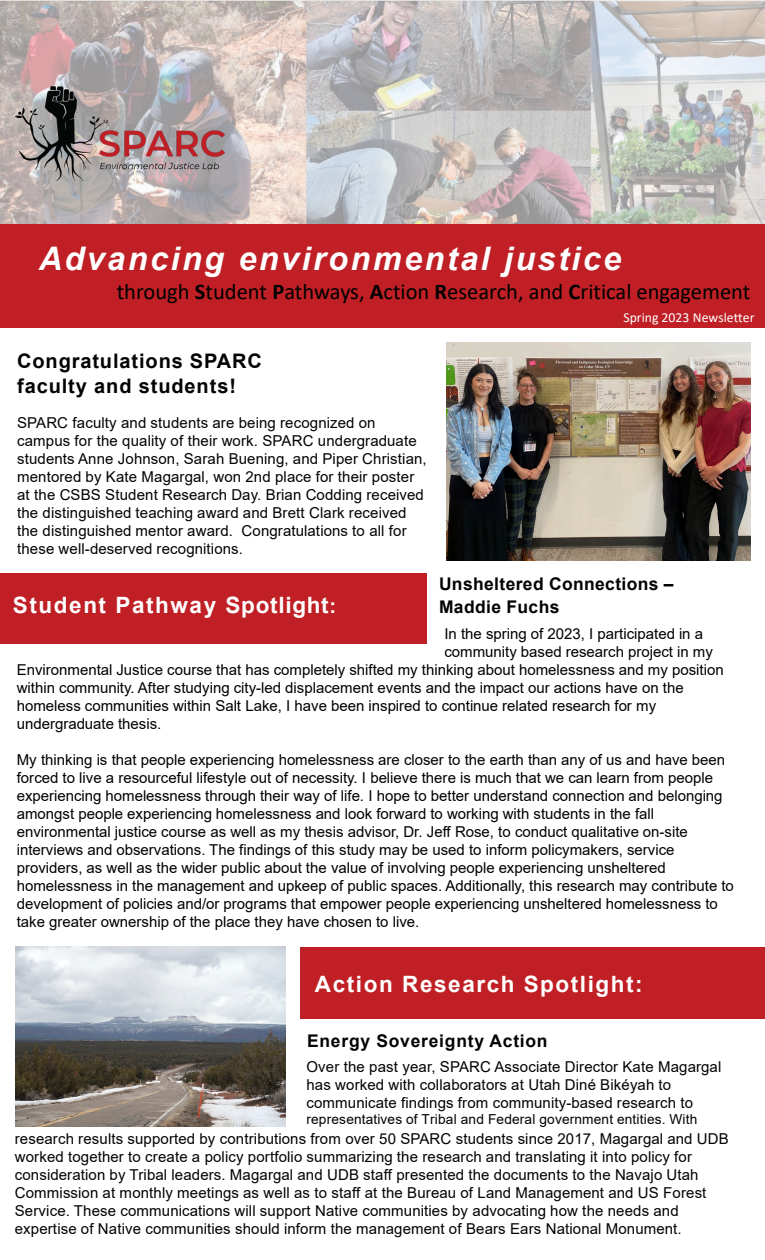
<style>
.page{position:relative;width:765px;height:1260px;background:#fff}
.page>*{position:absolute;margin:0;border:0;box-sizing:border-box;transform-origin:0 0}
.t1{font:italic 700 32.5px "Arial";letter-spacing:.075em;color:#fff}
.t2{font:22.5px "Calibri";color:#000}
.t3{font:700 22.5px "Arial";letter-spacing:.07em;color:#fff}
.t4{font:700 20px "Arial";letter-spacing:.045em;color:#020302}
.t5{font:700 17.5px "Arial";letter-spacing:.025em;color:#020302}
.t6{font:700 17.5px "Arial";letter-spacing:.045em;color:#020302}
.t7{font:15px/18px "Arial";color:#000}
.t8{font:15px/18px "Arial";letter-spacing:.01em;color:#020302}
.t9{font:13.75px "Arial";letter-spacing:.01em;color:#020302}
.t10{font:13.75px "Calibri";color:#fff}
.s1{font-weight:700}
.s2{font-size:20px}
</style>
<div class="page">
<img style="left:0;top:1px;width:765px;height:223px">
<div style="left:0;top:224px;width:765px;height:104px;background:#c02025"></div>
<img style="left:12px;top:75px;width:224px;height:118px">
<div style="left:0;top:574px;width:427px;height:70px;background:#c02025"></div>
<img style="left:446px;top:342px;width:305px;height:218px">
<img style="left:15px;top:947px;width:270px;height:180px">
<div style="left:300px;top:948px;width:465px;height:71px;background:#c02025"></div>
<p class="t1" style="left:39px;top:237px;width:584px">Advancing environmental justice</p>
<p class="t2" style="left:117px;top:276px;width:635px">through <span class="s1">S</span>tudent <span class="s1">P</span>athways, <span class="s1">A</span>ction <span class="s1">R</span>esearch, and <span class="s1">C</span>ritical engagement</p>
<p class="t4" style="left:17px;top:347px;width:246px">Congratulations SPARC</p>
<p class="t4" style="left:17px;top:372px;width:220px">faculty and students!</p>
<p class="t8" style="left:17px;top:413px;width:411px">SPARC faculty and students are being recognized on campus for the quality of their work. SPARC undergraduate students Anne Johnson, Sarah Buening, and Piper Christian, mentored by Kate Magargal, won 2nd place for their poster at the CSBS Student Research Day. Brian Codding received the distinguished teaching award and Brett Clark received the distinguished mentor award. Congratulations to all for these well-deserved recognitions.</p>
<p class="t10" style="left:623px;top:308px;width:133px">Spring 2023 Newsletter</p>
<p class="t5" style="left:439px;top:572px;width:236px">Unsheltered Connections –</p>
<p class="t3" style="left:13px;top:589px;width:325px">Student Pathway Spotlight<span class="s2">:</span></p>
<p class="t5" style="left:439px;top:594px;width:122px">Maddie Fuchs</p>
<p class="t7" style="left:444px;top:625px;width:270px">In the spring of 2023, I participated in a community based research project in my</p>
<p class="t7" style="left:17px;top:661px;width:708px">Environmental Justice course that has completely shifted my thinking about homelessness and my position within community. After studying city-led displacement events and the impact our actions have on the homeless communities within Salt Lake, I have been inspired to continue related research for my undergraduate thesis.</p>
<p class="t7" style="left:17px;top:751px;width:719px">My thinking is that people experiencing homelessness are closer to the earth than any of us and have been forced to live a resourceful lifestyle out of necessity. I believe there is much that we can learn from people experiencing homelessness through their way of life. I hope to better understand connection and belonging amongst people experiencing homelessness and look forward to working with students in the fall environmental justice course as well as my thesis advisor, Dr. Jeff Rose, to conduct qualitative on-site interviews and observations. The findings of this study may be used to inform policymakers, service providers, as well as the wider public about the value of involving people experiencing unsheltered homelessness in the management and upkeep of public spaces. Additionally, this research may contribute to development of policies and/or programs that empower people experiencing unsheltered homelessness to take greater ownership of the place they have chosen to live.</p>
<p class="t3" style="left:315px;top:968px;width:329px">Action Research Spotlight:</p>
<p class="t6" style="left:307px;top:1028px;width:242px">Energy Sovereignty Action</p>
<p class="t8" style="left:306px;top:1057px;width:416px">Over the past year, SPARC Associate Director Kate Magargal has worked with collaborators at Utah Diné Bikéyah to communicate findings from community-based research to</p>
<p class="t9" style="left:306px;top:1110px;width:392px">representatives of Tribal and Federal government entities. With</p>
<p class="t8" style="left:15px;top:1130px;width:716px">research results supported by contributions from over 50 SPARC students since 2017, Magargal and UDB worked together to create a policy portfolio summarizing the research and translating it into policy for consideration by Tribal leaders. Magargal and UDB staff presented the documents to the Navajo Utah Commission at monthly meetings as well as to staff at the Bureau of Land Management and US Forest Service. These communications will support Native communities by advocating how the needs and expertise of Native communities should inform the management of Bears Ears National Monument.</p>
</div>
